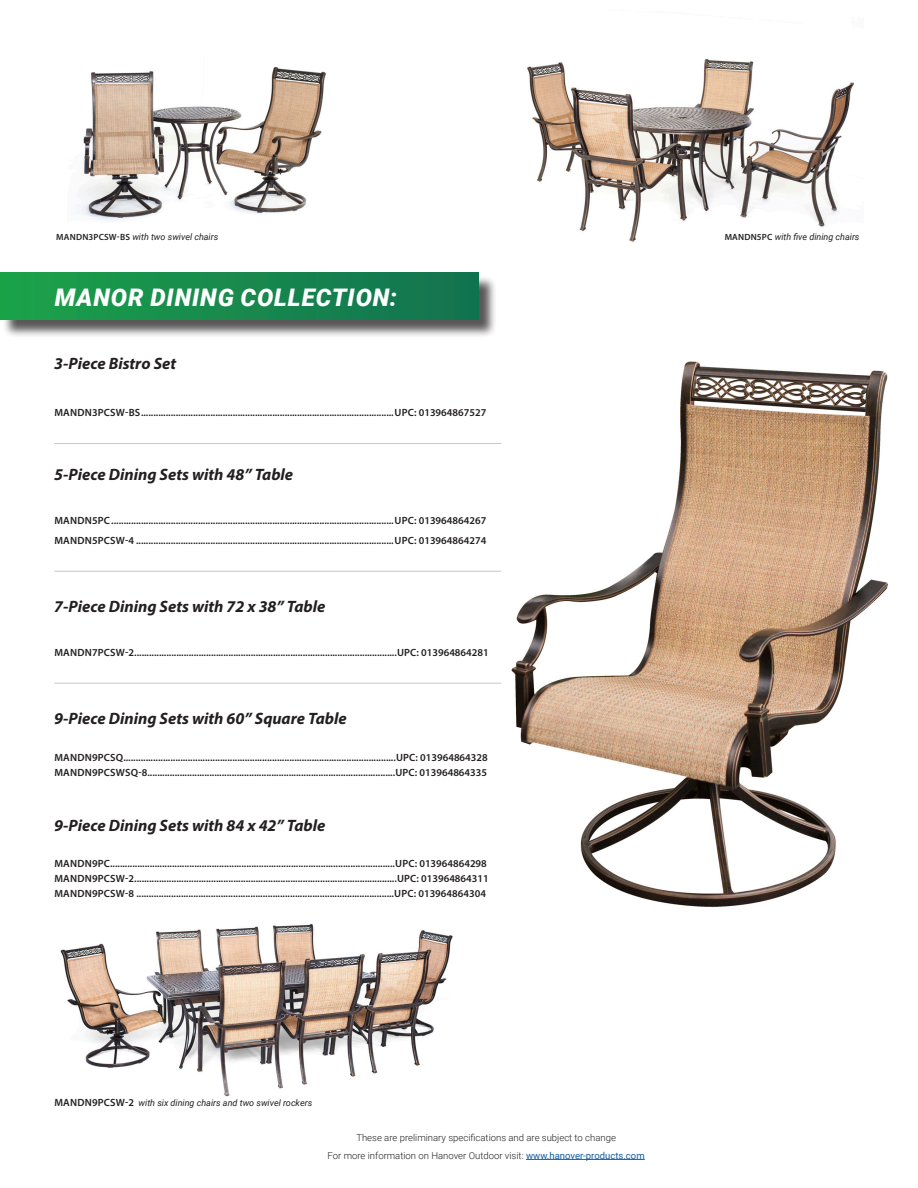
<style>
.page{position:relative;width:918px;height:1188px;background:#fff}
.page>*{position:absolute;margin:0;border:0;box-sizing:border-box;transform-origin:0 0}
.t1{font:italic 900 24.3px "Roboto";letter-spacing:.035em;color:#fff}
.Product_Name_NEW{font:italic 700 16.5px "Myriad Pro";color:#231f20}
.Product_Name_NEW-2{font:600 10.5px/15px "Myriad Pro";letter-spacing:.005em;color:#231f20}
.retail_price_line_1{font:600 10.5px/19.5px "Myriad Pro";color:#231f20}
.t2{font:300 9.6px "Roboto";color:#231f20}
.t3{font:italic 9px "Roboto";color:#231f20}
.s1{font-family:"Myriad Pro";font-weight:600;font-style:normal}
.s2{font-family:"Myriad Pro";font-weight:600;font-style:normal;font-size:10.5px}
.s3{font-weight:400;color:#175d9e}
</style>
<div class="page">
<img style="left:457px;top:361px;width:432px;height:547px">
<div style="left:2px;top:275px;width:495px;height:63px;background:#231f20;opacity:.75"></div>
<div style="left:0;top:272px;width:478px;height:47px;background:linear-gradient(to right,#1ca24a,#127250)"></div>
<hr style="left:54px;top:443px;width:447px;height:1px;background:#c7c8ca">
<hr style="left:54px;top:571px;width:447px;height:1px;background:#c7c8ca">
<hr style="left:54px;top:683px;width:447px;height:1px;background:#c7c8ca">
<hr style="left:526px;top:1159px;width:119px;height:1px;background:#175d9e">
<img style="left:527px;top:59px;width:327px;height:183px">
<img style="left:60px;top:924px;width:393px;height:173px">
<img style="left:74px;top:66px;width:252px;height:155px">
<p class="t3" style="left:56px;top:230px;width:164px"><span class="s1">MANDN3PCSW-BS</span> with two swivel chairs</p>
<p class="t3" style="left:725px;top:230px;width:136px"><span class="s1">MANDN5PC</span> with five dining chairs</p>
<p class="t1" style="left:55px;top:281px;width:344px">MANOR DINING COLLECTION:</p>
<p class="Product_Name_NEW" style="left:54px;top:353px;width:123px">3-Piece Bistro Set</p>
<p class="retail_price_line_1" style="left:54px;top:403px;width:433px">MANDN3PCSW-BS......................................................................................................UPC: 013964867527</p>
<p class="Product_Name_NEW" style="left:54px;top:464px;width:240px">5-Piece Dining Sets with 48” Table</p>
<p class="retail_price_line_1" style="left:54px;top:511px;width:433px">MANDN5PC..................................................................................................................UPC: 013964864267<br>MANDN5PCSW-4 ........................................................................................................UPC: 013964864274</p>
<p class="Product_Name_NEW" style="left:54px;top:596px;width:273px">7-Piece Dining Sets with 72 x 38” Table</p>
<p class="retail_price_line_1" style="left:54px;top:642px;width:436px">MANDN7PCSW-2..........................................................................................................UPC: 013964864281</p>
<p class="Product_Name_NEW" style="left:54px;top:708px;width:294px">9-Piece Dining Sets with 60” Square Table</p>
<p class="Product_Name_NEW-2" style="left:54px;top:749px;width:435px">MANDN9PCSQ..............................................................................................................UPC: 013964864328<br>MANDN9PCSWSQ-8....................................................................................................UPC: 013964864335</p>
<p class="Product_Name_NEW" style="left:54px;top:814px;width:273px">9-Piece Dining Sets with 84 x 42” Table</p>
<p class="Product_Name_NEW-2" style="left:54px;top:856px;width:436px">MANDN9PC...................................................................................................................UPC: 013964864298<br>MANDN9PCSW-2..........................................................................................................UPC: 013964864311<br>MANDN9PCSW-8 ........................................................................................................UPC: 013964864304</p>
<p class="t3" style="left:54px;top:1097px;width:259px"><span class="s2">MANDN9PCSW-2</span> with six dining chairs and two swivel rockers</p>
<p class="t2" style="left:356px;top:1131px;width:261px">These are preliminary specifications and are subject to change</p>
<p class="t2" style="left:328px;top:1149px;width:319px">For more information on Hanover Outdoor visit: <span class="s3">www.hanover-products.com</span></p>
</div>
